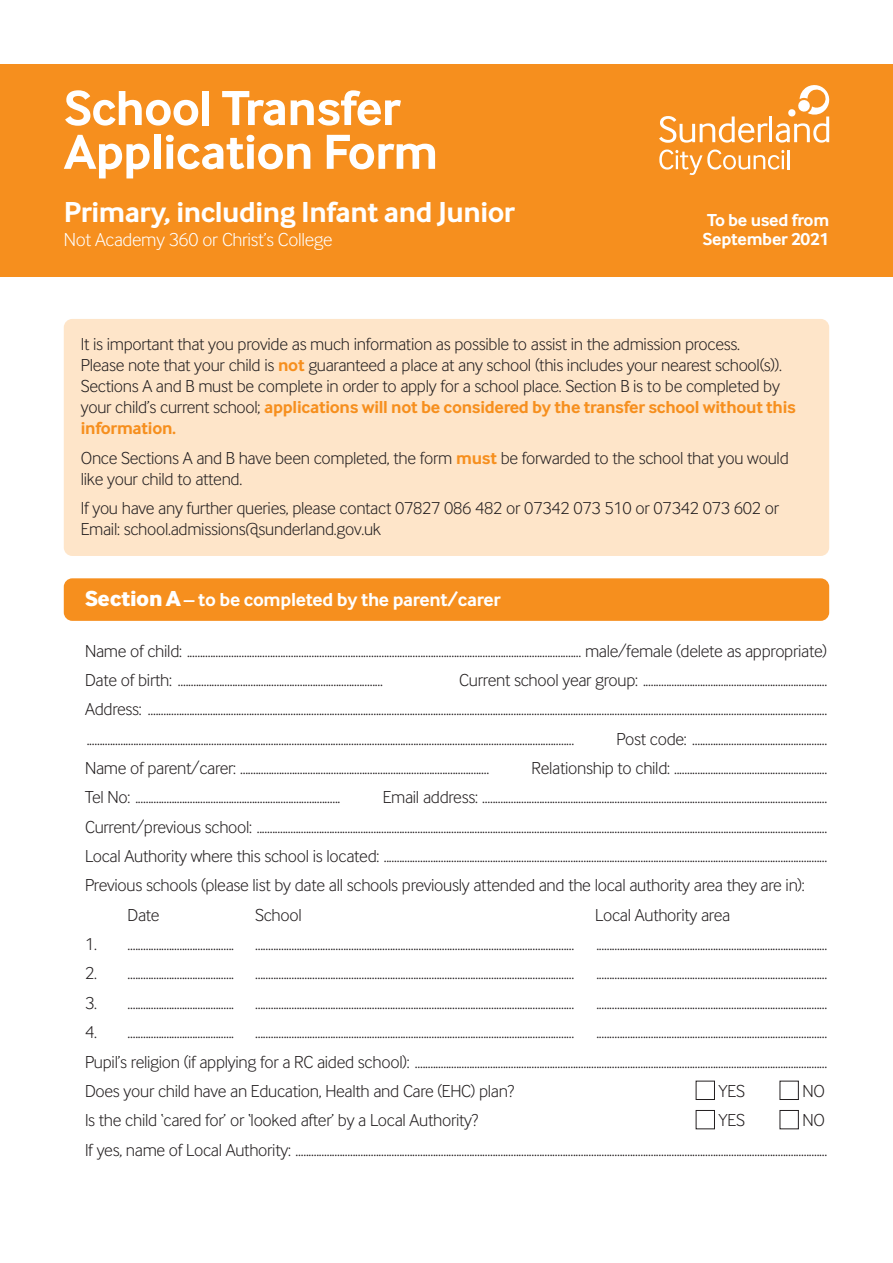
<style>
.page{position:relative;width:893px;height:1263px;background:#fff}
.page>*{position:absolute;margin:0;border:0;box-sizing:border-box;transform-origin:0 0}
.t1{font:700 51px/43.8px "Inter Face Da Ma";letter-spacing:-.015em;color:#fff}
.t2{font:700 30px "Inter Face Da Ma";letter-spacing:-.015em;color:#fff}
.t3{font:700 19.5px "Inter Face Da Ma";letter-spacing:-.015em;color:#fff}
.t4{font:19.5px "Inter Face Da Ma Lt";letter-spacing:-.015em;color:#fff}
.t5{font:18px/29.4px "Inter Face Da Ma Lt";letter-spacing:-.015em;color:#231f20}
.t6{font:700 18px/21px "Inter Face Da Ma";letter-spacing:-.015em;color:#f68f1e}
.t7{font:700 18px/19.5px "Inter Face Da Ma";letter-spacing:-.015em;color:#fff}
.s1{font-family:"Inter Face Da Ma";font-weight:700;color:#f68f1e}
.s2{font-family:"Inter Face Da Ma Lt";font-weight:400;color:#231f20}
.s3{font-family:"Inter Face Da Ma Lt";font-size:22.5px}
</style>
<div class="page">
<div style="left:64px;top:319px;width:765px;height:237px;background:#fee5c9;border-radius:9px"></div>
<div style="left:0;top:64px;width:893px;height:212px;background:#f68f1e"></div>
<svg style="left:659px;top:116px;width:109px;height:27px"></svg>
<hr style="left:769px;top:116px;width:3px;height:26px;background:#fff">
<svg style="left:659px;top:150px;width:125px;height:25px"></svg>
<hr style="left:787px;top:150px;width:3px;height:19px;background:#fff">
<svg style="left:776px;top:85px;width:53px;height:58px"></svg>
<div style="left:64px;top:578px;width:765px;height:43px;background:#f68f1e;border-radius:9px"></div>
<svg style="left:695px;top:1080px;width:104px;height:49px"></svg>
<h1 class="t1" style="left:64px;top:91px;width:376px">School Transfer<br>Application Form</h1>
<h2 class="t2" style="left:64px;top:202px;width:453px">Primary, including Infant and Junior</h2>
<p class="t4" style="left:64px;top:233px;width:270px">Not Academy 360 or Christ’s College</p>
<p class="t7" style="left:703px;top:212px;width:128px">To be used from<br>September 2021</p>
<p class="t5" style="left:81px;top:336px;width:703px;line-height:21px">It is important that you provide as much information as possible to assist in the admission process.<br>Please note that your child is <span class="s1">not</span> guaranteed a place at any school (this includes your nearest school(s)).<br>Sections A and B must be complete in order to apply for a school place. Section B is to be completed by</p>
<p class="t6" style="left:81px;top:399px;width:716px"><span class="s2">your child’s current school;</span> applications will not be considered by the transfer school without this information.</p>
<p class="t5" style="left:81px;top:449px;width:709px;line-height:21px">Once Sections A and B have been completed, the form <span class="s1">must</span> be forwarded to the school that you would like your child to attend.</p>
<p class="t5" style="left:81px;top:500px;width:700px;line-height:21px">If you have any further queries, please contact 07827 086 482 or 07342 073 510 or 07342 073 602 or<br>Email: school.admissions@sunderland.gov.uk</p>
<p class="t3" style="left:85px;top:593px;width:417px"><span class="s3">Section A</span> – to be completed by the parent/carer</p>
<p class="t5" style="left:85px;top:638px;width:743px">Name of child: ........................................................................................................................................................ male/female (delete as appropriate)<br>Date of birth: ...............................................................................</p>
<p class="t5" style="left:85px;top:667px;width:744px;text-align:justify;text-indent:374px">Current school year group: .......................................................................<br>Address: ...................................................................................................................................................................................................................................................................... ............................................................................................................................................................................................</p>
<p class="t5" style="left:617px;top:726px;width:212px">Post code: ....................................................</p>
<p class="t5" style="left:85px;top:755px;width:406px">Name of parent/carer: ................................................................................................</p>
<p class="t5" style="left:531px;top:755px;width:297px">Relationship to child: ...........................................................</p>
<p class="t5" style="left:85px;top:784px;width:257px">Tel No: ...............................................................................</p>
<p class="t5" style="left:383px;top:784px;width:446px">Email address: .....................................................................................................................................</p>
<p class="t5" style="left:85px;top:814px;width:744px">Current/previous school: ............................................................................................................................................................................................................................</p>
<p class="t5" style="left:85px;top:843px;width:744px">Local Authority where this school is located: ...........................................................................................................................................................................</p>
<p class="t5" style="left:85px;top:872px;width:721px">Previous schools (please list by date all schools previously attended and the local authority area they are in):</p>
<p class="t5" style="left:128px;top:902px;width:34px">Date</p>
<p class="t5" style="left:255px;top:902px;width:48px">School</p>
<p class="t5" style="left:595px;top:902px;width:136px">Local Authority area</p>
<p class="t5" style="left:85px;top:931px;width:744px">1. ......................................... ........................................................................................................................... .........................................................................................</p>
<p class="t5" style="left:85px;top:960px;width:744px">2. ......................................... ........................................................................................................................... .........................................................................................</p>
<p class="t5" style="left:85px;top:990px;width:744px">3. ......................................... ........................................................................................................................... .........................................................................................</p>
<p class="t5" style="left:85px;top:1019px;width:744px;text-align:justify">4. ......................................... ........................................................................................................................... .........................................................................................<br>Pupil’s religion (if applying for a RC aided school): ...............................................................................................................................................................<br>Does your child have an Education, Health and Care (EHC) plan?</p>
<p class="t5" style="left:718px;top:1078px;width:28px">YES</p>
<p class="t5" style="left:802px;top:1078px;width:24px">NO</p>
<p class="t5" style="left:85px;top:1107px;width:395px">Is the child ‘cared for’ or ‘looked after’ by a Local Authority?</p>
<p class="t5" style="left:718px;top:1107px;width:28px">YES</p>
<p class="t5" style="left:85px;top:1107px;width:744px;text-align:right">NO<br>If yes, name of Local Authority: .............................................................................................................................................................................................................</p>
</div>
